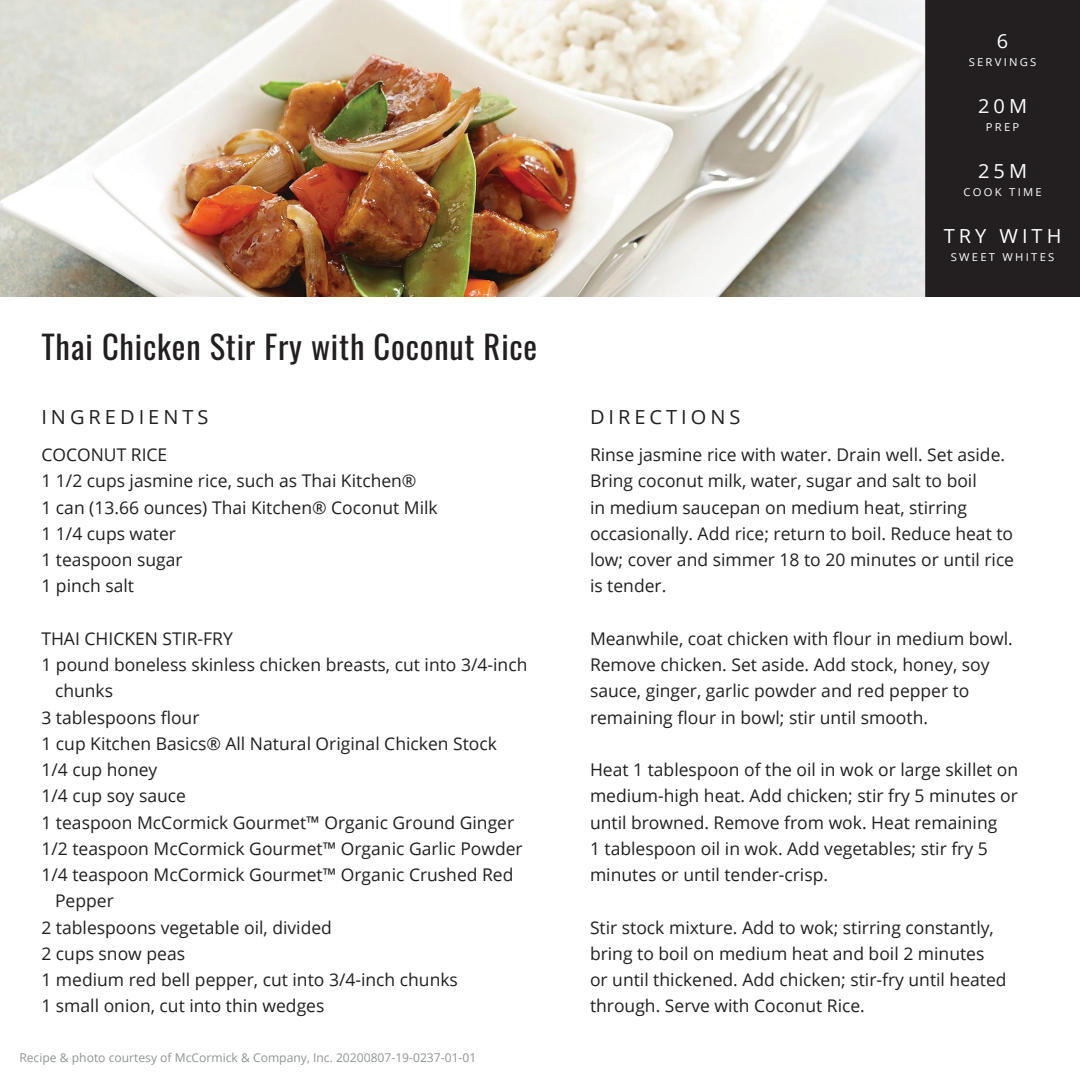
<style>
.page{position:relative;width:1080px;height:1080px;background:#fff}
.page>*{position:absolute;margin:0;border:0;box-sizing:border-box;transform-origin:0 0}
.t1{font:32.5px "Oswald";letter-spacing:.025em;color:#231f20}
.t2{font:19.5px "Open Sans";letter-spacing:.2em;color:#231f20}
.t3{font:19.5px "Open Sans";letter-spacing:.2em;color:#fff}
.t4{font:17.5px/26.2px "Open Sans";color:#231f20}
.t5{font:12px "Open Sans";color:#8e9496}
.t6{font:11px "Open Sans";letter-spacing:.2em;color:#fff}
</style>
<div class="page">
<img style="left:0;top:0;width:925px;height:297px">
<div style="left:925px;top:0;width:155px;height:297px;background:#231f20"></div>
<p class="t1" style="left:41px;top:318px;width:497px">Thai Chicken Stir Fry with Coconut Rice</p>
<p class="t2" style="left:41px;top:404px;width:169px">INGREDIENTS</p>
<p class="t2" style="left:590px;top:404px;width:152px">DIRECTIONS</p>
<p class="t3" style="left:997px;top:28px;width:13px">6</p>
<p class="t6" style="left:969px;top:54px;width:69px">SERVINGS</p>
<p class="t3" style="left:978px;top:93px;width:50px">20M</p>
<p class="t6" style="left:986px;top:119px;width:35px">PREP</p>
<p class="t3" style="left:978px;top:158px;width:50px">25M</p>
<p class="t6" style="left:963px;top:184px;width:80px">COOK TIME</p>
<p class="t3" style="left:944px;top:223px;width:119px">TRY WITH</p>
<p class="t6" style="left:951px;top:249px;width:105px">SWEET WHITES</p>
<p class="t4" style="left:41px;top:441px;width:127px">COCONUT RICE</p>
<p class="t4" style="left:41px;top:468px;width:377px">1 1/2 cups jasmine rice, such as Thai Kitchen®</p>
<p class="t4" style="left:41px;top:494px;width:398px">1 can (13.66 ounces) Thai Kitchen® Coconut Milk</p>
<p class="t4" style="left:41px;top:520px;width:136px">1 1/4 cups water</p>
<p class="t4" style="left:41px;top:546px;width:143px">1 teaspoon sugar</p>
<p class="t4" style="left:41px;top:573px;width:94px">1 pinch salt</p>
<p class="t4" style="left:41px;top:625px;width:193px">THAI CHICKEN STIR-FRY</p>
<p class="t4" style="left:41px;top:651px;width:488px">1 pound boneless skinless chicken breasts, cut into 3/4-inch</p>
<p class="t4" style="left:55px;top:678px;width:60px">chunks</p>
<p class="t4" style="left:41px;top:704px;width:160px">3 tablespoons flour</p>
<p class="t4" style="left:41px;top:730px;width:457px">1 cup Kitchen Basics® All Natural Original Chicken Stock</p>
<p class="t4" style="left:41px;top:756px;width:118px">1/4 cup honey</p>
<p class="t4" style="left:41px;top:783px;width:146px">1/4 cup soy sauce</p>
<p class="t4" style="left:41px;top:809px;width:474px">1 teaspoon McCormick Gourmet™ Organic Ground Ginger</p>
<p class="t4" style="left:41px;top:835px;width:483px">1/2 teaspoon McCormick Gourmet™ Organic Garlic Powder</p>
<p class="t4" style="left:41px;top:861px;width:474px">1/4 teaspoon McCormick Gourmet™ Organic Crushed Red</p>
<p class="t4" style="left:55px;top:888px;width:60px">Pepper</p>
<p class="t4" style="left:41px;top:914px;width:292px">2 tablespoons vegetable oil, divided</p>
<p class="t4" style="left:41px;top:940px;width:145px">2 cups snow peas</p>
<p class="t4" style="left:41px;top:966px;width:418px">1 medium red bell pepper, cut into 3/4-inch chunks</p>
<p class="t4" style="left:41px;top:993px;width:285px">1 small onion, cut into thin wedges</p>
<p class="t5" style="left:19px;top:1049px;width:458px">Recipe &amp; photo courtesy of McCormick &amp; Company, Inc. 20200807-19-0237-01-01</p>
<p class="t4" style="left:590px;top:441px;width:426px">Rinse jasmine rice with water. Drain well. Set aside.<br>Bring coconut milk, water, sugar and salt to boil<br>in medium saucepan on medium heat, stirring occasionally. Add rice; return to boil. Reduce heat to low; cover and simmer 18 to 20 minutes or until rice is tender.</p>
<p class="t4" style="left:590px;top:625px;width:424px">Meanwhile, coat chicken with flour in medium bowl.<br>Remove chicken. Set aside. Add stock, honey, soy sauce, ginger, garlic powder and red pepper to remaining flour in bowl; stir until smooth.</p>
<p class="t4" style="left:590px;top:756px;width:430px">Heat 1 tablespoon of the oil in wok or large skillet on medium-high heat. Add chicken; stir fry 5 minutes or until browned. Remove from wok. Heat remaining<br>1 tablespoon oil in wok. Add vegetables; stir fry 5 minutes or until tender-crisp.</p>
<p class="t4" style="left:590px;top:914px;width:418px">Stir stock mixture. Add to wok; stirring constantly, bring to boil on medium heat and boil 2 minutes<br>or until thickened. Add chicken; stir-fry until heated through. Serve with Coconut Rice.</p>
</div>
